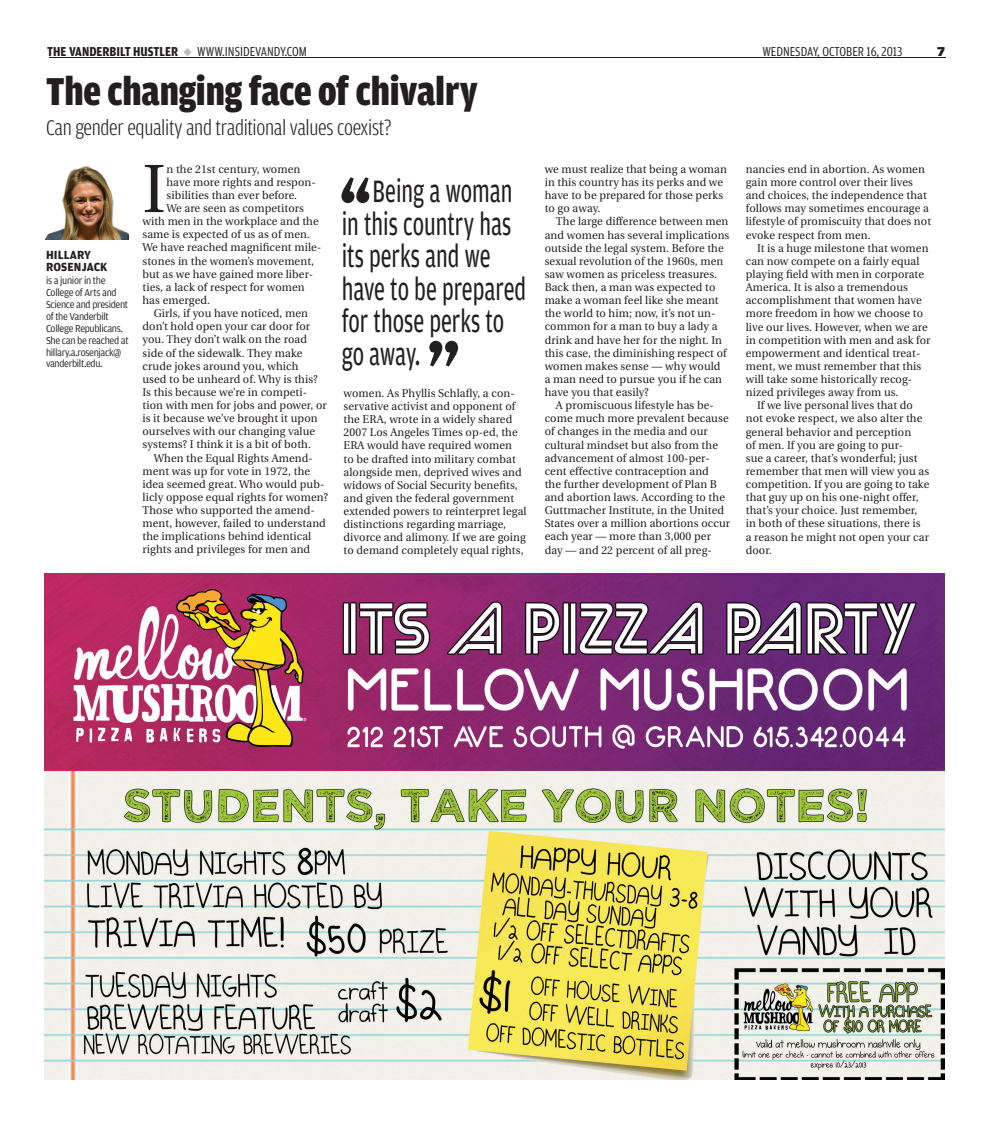
<style>
.page{position:relative;width:990px;height:1125px;background:#fff}
.page>*{position:absolute;margin:0;border:0;box-sizing:border-box;transform-origin:0 0}
.t1{font:125px "Amplitude Cond";color:#231f20}
.t2{font:68.12px "Utopia";color:#231f20}
.t3{font:900 41.25px "Amplitude Cond";letter-spacing:-.005em;color:#231f20}
.t4{font:32.75px/32.5px "Amplitude";color:#231f20;scale:.69 1}
.t5{font:300 22.5px "Amplitude Cond";letter-spacing:-.015em;color:#231f20}
.t6{font:700 13.75px "Amplitude Cond";color:#231f20}
.t7{font:13.75px "Amplitude Cond";color:#231f20}
.t8{font:900 13.75px "Amplitude Wide";color:#231f20}
.t9{font:700 12.5px/11.9px "Amplitude";letter-spacing:.01em;color:#231f20;scale:.95 1}
.t10{font:11.25px/13.1px "Utopia";letter-spacing:.01em;color:#231f20}
.t11{font:10.62px/11.9px "Amplitude";letter-spacing:-.035em;color:#231f20;scale:.95 1}
.s1{color:#babbbe}
.s2{font-weight:400}
</style>
<div class="page">
<hr style="left:49px;top:58px;width:897px;height:1px;background:#231f20">
<img style="left:45px;top:574px;width:900px;height:506px">
<img style="left:46px;top:166px;width:83px;height:73px">
<p class="t6" style="left:47px;top:44px;width:261px">THE VANDERBILT HUSTLER <span class="s1">◆</span> <span class="s2">WWW.INSIDEVANDY.COM</span></p>
<p class="t7" style="left:762px;top:44px;width:141px">WEDNESDAY, OCTOBER 16, 2013</p>
<p class="t8" style="left:937px;top:44px;width:9px">7</p>
<h3 class="t3" style="left:46px;top:69px;width:433px">The changing face of chivalry</h3>
<h3 class="t5" style="left:46px;top:115px;width:347px">Can gender equality and traditional values coexist?</h3>
<p class="t9" style="left:46px;top:249px;width:66px">HILLARY<br>ROSENJACK</p>
<p class="t11" style="left:46px;top:275px;width:88px">is a junior in the<br>College of Arts and<br>Science and president of the Vanderbilt<br>College Republicans.<br>She can be reached at hillary.a.rosenjack@ vanderbilt.edu.</p>
<h2 class="t2" style="left:142px;top:151px;width:25px">I</h2>
<p class="t10" style="left:166px;top:163px;width:135px">n the 21st century, women</p>
<p class="t10" style="left:166px;top:176px;width:151px">have more rights and respon-</p>
<p class="t10" style="left:166px;top:189px;width:132px">sibilities than ever before.</p>
<p class="t10" style="left:166px;top:202px;width:139px">We are seen as competitors</p>
<p class="t10" style="left:142px;top:215px;width:178px">with men in the workplace and the</p>
<p class="t10" style="left:142px;top:228px;width:169px">same is expected of us as of men.</p>
<p class="t10" style="left:142px;top:241px;width:180px">We have reached magnificent mile-</p>
<p class="t10" style="left:142px;top:254px;width:173px">stones in the women’s movement,</p>
<p class="t10" style="left:142px;top:268px;width:172px">but as we have gained more liber-</p>
<p class="t10" style="left:142px;top:281px;width:164px">ties, a lack of respect for women</p>
<p class="t10" style="left:142px;top:294px;width:69px">has emerged.</p>
<p class="t10" style="left:154px;top:307px;width:156px">Girls, if you have noticed, men</p>
<p class="t10" style="left:142px;top:320px;width:169px">don’t hold open your car door for</p>
<p class="t10" style="left:142px;top:333px;width:166px">you. They don’t walk on the road</p>
<p class="t10" style="left:142px;top:346px;width:162px">side of the sidewalk. They make</p>
<p class="t10" style="left:142px;top:359px;width:157px">crude jokes around you, which</p>
<p class="t10" style="left:142px;top:373px;width:177px">used to be unheard of. Why is this?</p>
<p class="t10" style="left:142px;top:386px;width:166px">Is this because we’re in competi-</p>
<p class="t10" style="left:142px;top:399px;width:186px">tion with men for jobs and power, or</p>
<p class="t10" style="left:142px;top:412px;width:177px">is it because we’ve brought it upon</p>
<p class="t10" style="left:142px;top:425px;width:174px">ourselves with our changing value</p>
<p class="t10" style="left:142px;top:438px;width:170px">systems? I think it is a bit of both.</p>
<p class="t10" style="left:154px;top:451px;width:161px">When the Equal Rights Amend-</p>
<p class="t10" style="left:142px;top:465px;width:169px">ment was up for vote in 1972, the</p>
<p class="t10" style="left:142px;top:478px;width:183px">idea seemed great. Who would pub-</p>
<p class="t10" style="left:142px;top:491px;width:187px">licly oppose equal rights for women?</p>
<p class="t10" style="left:142px;top:504px;width:174px">Those who supported the amend-</p>
<p class="t10" style="left:142px;top:517px;width:185px">ment, however, failed to understand</p>
<p class="t10" style="left:142px;top:530px;width:170px">the implications behind identical</p>
<p class="t10" style="left:142px;top:543px;width:169px">rights and privileges for men and</p>
<h1 class="t1" style="left:351px;top:156px;width:25px">‘</h1>
<h3 class="t4" style="left:342px;top:175px;width:269px;text-indent:31px">Being a woman in this country has its perks and we have to be prepared for those perks to go away.</h3>
<h1 class="t1" style="left:424px;top:319px;width:41px">’’</h1>
<p class="t10" style="left:344px;top:387px;width:185px">women. As Phyllis Schlafly, a con&shy;servative activist and opponent of the ERA, wrote in a widely shared 2007 Los Angeles Times op-ed, the ERA would have required women<br>to be drafted into military combat alongside men, deprived wives and widows of Social Security benefits, and given the federal government extended powers to reinterpret legal distinctions regarding marriage, divorce and alimony. If we are going to demand completely equal rights,</p>
<p class="t10" style="left:545px;top:163px;width:184px">we must realize that being a woman in this country has its perks and we have to be prepared for those perks to go away.</p>
<p class="t10" style="left:545px;top:215px;width:186px;text-indent:11px">The large difference between men and women has several implications outside the legal system. Before the sexual revolution of the 1960s, men saw women as priceless treasures.<br>Back then, a man was expected to make a woman feel like she meant the world to him; now, it’s not un&shy;common for a man to buy a lady a drink and have her for the night. In this case, the diminishing respect of women makes sense — why would<br>a man need to pursue you if he can have you that easily?</p>
<p class="t10" style="left:545px;top:399px;width:187px;text-indent:11px">A promiscuous lifestyle has be&shy;come much more prevalent because of changes in the media and our cultural mindset but also from the advancement of almost 100-per&shy;cent effective contraception and<br>the further development of Plan B and abortion laws. According to the Guttmacher Institute, in the United States over a million abortions occur each year — more than 3,000 per day — and 22 percent of all preg-</p>
<p class="t10" style="left:746px;top:163px;width:187px">nancies end in abortion. As women gain more control over their lives and choices, the independence that follows may sometimes encourage a lifestyle of promiscuity that does not evoke respect from men.</p>
<p class="t10" style="left:757px;top:242px;width:173px">It is a huge milestone that women</p>
<p class="t10" style="left:746px;top:255px;width:175px">can now compete on a fairly equal</p>
<p class="t10" style="left:746px;top:268px;width:180px">playing field with men in corporate</p>
<p class="t10" style="left:746px;top:281px;width:164px">America. It is also a tremendous</p>
<p class="t10" style="left:746px;top:294px;width:177px">accomplishment that women have</p>
<p class="t10" style="left:746px;top:307px;width:179px">more freedom in how we choose to</p>
<p class="t10" style="left:746px;top:320px;width:183px">live our lives. However, when we are</p>
<p class="t10" style="left:746px;top:333px;width:186px">in competition with men and ask for</p>
<p class="t10" style="left:746px;top:347px;width:176px">empowerment and identical treat-</p>
<p class="t10" style="left:746px;top:360px;width:177px">ment, we must remember that this</p>
<p class="t10" style="left:746px;top:373px;width:168px">will take some historically recog-</p>
<p class="t10" style="left:746px;top:386px;width:154px">nized privileges away from us.</p>
<p class="t10" style="left:757px;top:399px;width:157px">If we live personal lives that do</p>
<p class="t10" style="left:746px;top:412px;width:178px">not evoke respect, we also alter the</p>
<p class="t10" style="left:746px;top:425px;width:167px">general behavior and perception</p>
<p class="t10" style="left:746px;top:439px;width:159px">of men. If you are going to pur-</p>
<p class="t10" style="left:746px;top:452px;width:173px">sue a career, that’s wonderful; just</p>
<p class="t10" style="left:746px;top:465px;width:185px">remember that men will view you as</p>
<p class="t10" style="left:746px;top:478px;width:185px">competition. If you are going to take</p>
<p class="t10" style="left:746px;top:491px;width:174px">that guy up on his one-night offer,</p>
<p class="t10" style="left:746px;top:504px;width:173px">that’s your choice. Just remember,</p>
<p class="t10" style="left:746px;top:517px;width:176px">in both of these situations, there is</p>
<p class="t10" style="left:746px;top:530px;width:185px">a reason he might not open your car</p>
<p class="t10" style="left:746px;top:544px;width:28px">door.</p>
</div>
